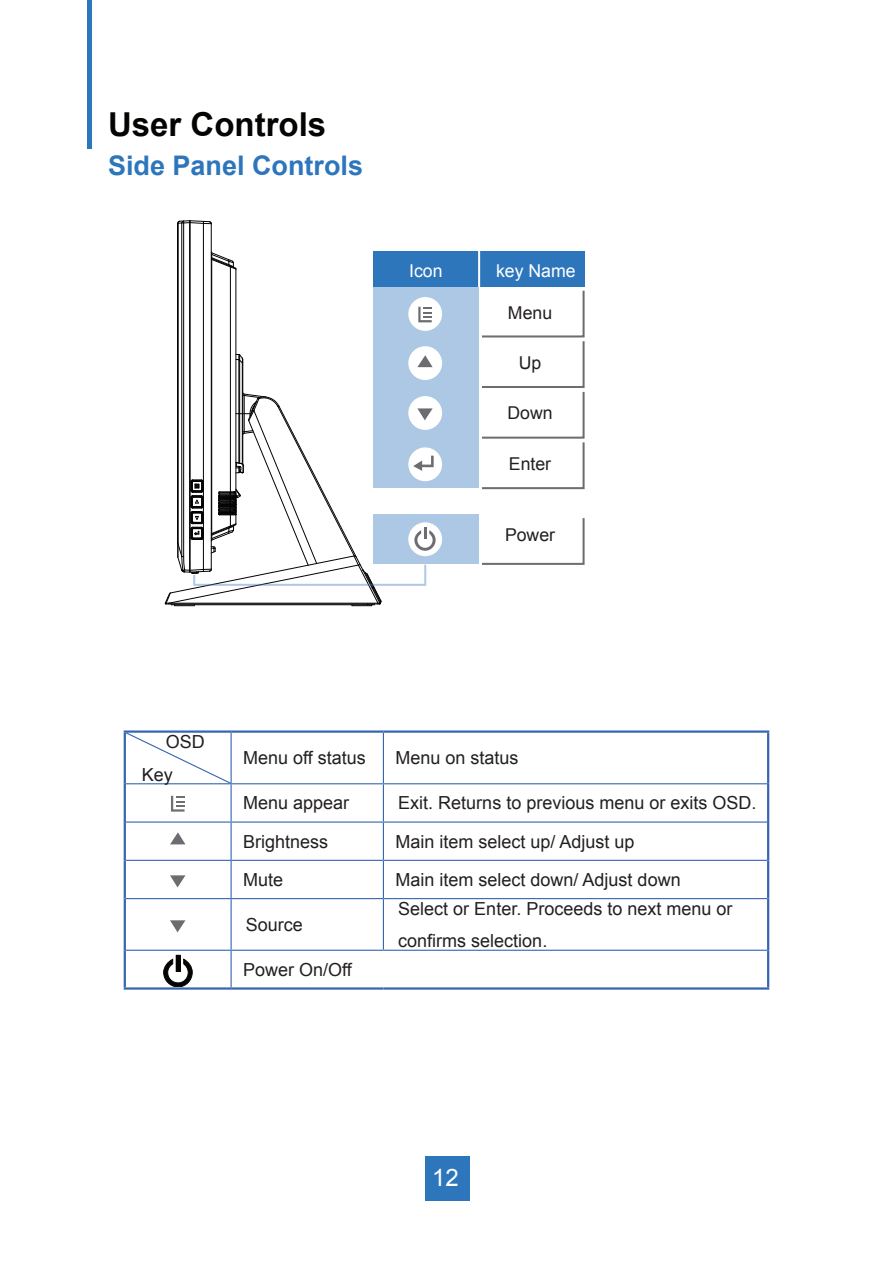
<style>
.page{position:relative;width:893px;height:1263px;background:#fff}
.page>*{position:absolute;margin:0;border:0;box-sizing:border-box;transform-origin:0 0}
.t1{font:700 33px "Arial";color:#040503}
.t2{font:700 27px "Arial";color:#2e76bc}
.t3{font:24px "Arial";color:#fff}
.t4{font:18px/32.5px "Arial";color:#231f20}
.t5{font:17.7px "Arial";color:#231f20}
.t6{font:17.7px "Arial";color:#fff}
</style>
<div class="page">
<hr style="left:87px;top:0;width:4px;height:149px;background:#2e76bc">
<div style="left:425px;top:1156px;width:45px;height:44px;background:#2e76bc"></div>
<hr style="left:243px;top:359px;width:1px;height:105px;background:#030303">
<hr style="left:242px;top:363px;width:1px;height:101px;background:#030303">
<hr style="left:239px;top:360px;width:1px;height:103px;background:#030303">
<hr style="left:236px;top:269px;width:1px;height:228px;background:#030303">
<hr style="left:230px;top:267px;width:1px;height:225px;background:#030303">
<hr style="left:211px;top:224px;width:1px;height:345px;background:#030303">
<hr style="left:203px;top:223px;width:1px;height:346px;background:#030303">
<hr style="left:190px;top:221px;width:1px;height:351px;background:#030303">
<hr style="left:189px;top:221px;width:1px;height:351px;background:#030303">
<hr style="left:183px;top:223px;width:1px;height:334px;background:#030303">
<hr style="left:182px;top:223px;width:1px;height:334px;background:#030303">
<hr style="left:178px;top:223px;width:1px;height:334px;background:#030303">
<svg style="left:177px;top:220px;width:35px;height:4px"></svg>
<svg style="left:235px;top:354px;width:8px;height:10px"></svg>
<svg style="left:211px;top:251px;width:26px;height:19px"></svg>
<div style="left:373px;top:286px;width:105px;height:202px;background:#acc8e4"></div>
<div style="left:408px;top:346px;width:34px;height:34px;background:#fff;border-radius:50%"></div>
<svg style="left:417px;top:355px;width:16px;height:12px"></svg>
<div style="left:408px;top:396px;width:34px;height:34px;background:#fff;border-radius:50%"></div>
<div style="left:408px;top:447px;width:34px;height:34px;background:#fff;border-radius:50%"></div>
<div style="left:408px;top:297px;width:34px;height:34px;background:#fff;border-radius:50%"></div>
<svg style="left:418px;top:307px;width:14px;height:15px"></svg>
<div style="left:373px;top:251px;width:211px;height:35px;background:#2e76bc"></div>
<svg style="left:482px;top:290px;width:103px;height:200px"></svg>
<hr style="left:478px;top:251px;width:2px;height:36px;background:#fff">
<div style="left:373px;top:514px;width:105px;height:49px;background:#acc8e4"></div>
<div style="left:408px;top:522px;width:34px;height:34px;background:#fff;border-radius:50%"></div>
<svg style="left:482px;top:518px;width:103px;height:47px"></svg>
<svg style="left:165px;top:392px;width:271px;height:214px"></svg>
<hr style="left:124px;top:733px;width:2px;height:51px;background:#3666b1">
<hr style="left:231px;top:730px;width:152px;height:3px;background:#3666b1">
<hr style="left:383px;top:730px;width:386px;height:3px;background:#3666b1">
<hr style="left:767px;top:733px;width:2px;height:51px;background:#3666b1">
<hr style="left:124px;top:784px;width:2px;height:38px;background:#3666b1">
<hr style="left:767px;top:784px;width:2px;height:38px;background:#3666b1">
<hr style="left:124px;top:822px;width:2px;height:38px;background:#3666b1">
<hr style="left:767px;top:822px;width:2px;height:38px;background:#3666b1">
<hr style="left:124px;top:860px;width:2px;height:39px;background:#3666b1">
<hr style="left:767px;top:860px;width:2px;height:39px;background:#3666b1">
<hr style="left:124px;top:899px;width:2px;height:51px;background:#3666b1">
<hr style="left:767px;top:899px;width:2px;height:51px;background:#3666b1">
<hr style="left:124px;top:950px;width:2px;height:37px;background:#3666b1">
<hr style="left:767px;top:950px;width:2px;height:37px;background:#3666b1">
<hr style="left:124px;top:987px;width:107px;height:3px;background:#3666b1">
<hr style="left:231px;top:987px;width:152px;height:3px;background:#3666b1">
<hr style="left:383px;top:987px;width:386px;height:3px;background:#3666b1">
<hr style="left:231px;top:733px;width:1px;height:50px;background:#3666b1">
<hr style="left:383px;top:733px;width:1px;height:50px;background:#3666b1">
<hr style="left:231px;top:783px;width:152px;height:1px;background:#3666b1">
<hr style="left:231px;top:784px;width:1px;height:37px;background:#3666b1">
<hr style="left:383px;top:783px;width:384px;height:1px;background:#3666b1">
<hr style="left:383px;top:784px;width:1px;height:37px;background:#3666b1">
<hr style="left:126px;top:821px;width:105px;height:2px;background:#3666b1">
<hr style="left:231px;top:821px;width:152px;height:2px;background:#3666b1">
<hr style="left:231px;top:823px;width:1px;height:37px;background:#3666b1">
<hr style="left:383px;top:821px;width:384px;height:2px;background:#3666b1">
<hr style="left:383px;top:823px;width:1px;height:37px;background:#3666b1">
<hr style="left:126px;top:860px;width:105px;height:1px;background:#3666b1">
<hr style="left:231px;top:860px;width:152px;height:1px;background:#3666b1">
<hr style="left:231px;top:861px;width:1px;height:37px;background:#3666b1">
<hr style="left:383px;top:860px;width:384px;height:1px;background:#3666b1">
<hr style="left:383px;top:861px;width:1px;height:37px;background:#3666b1">
<hr style="left:126px;top:898px;width:105px;height:1px;background:#3666b1">
<hr style="left:231px;top:898px;width:152px;height:1px;background:#3666b1">
<hr style="left:231px;top:899px;width:1px;height:51px;background:#3666b1">
<hr style="left:383px;top:898px;width:384px;height:1px;background:#3666b1">
<hr style="left:383px;top:899px;width:1px;height:51px;background:#3666b1">
<hr style="left:126px;top:950px;width:105px;height:1px;background:#3666b1">
<hr style="left:231px;top:950px;width:152px;height:1px;background:#3666b1">
<hr style="left:231px;top:951px;width:1px;height:36px;background:#3666b1">
<hr style="left:383px;top:950px;width:384px;height:1px;background:#3666b1">
<hr style="left:124px;top:730px;width:107px;height:3px;background:#3666b1">
<hr style="left:126px;top:783px;width:105px;height:1px;background:#3666b1">
<svg style="left:171px;top:796px;width:14px;height:16px"></svg>
<svg style="left:170px;top:832px;width:15px;height:12px"></svg>
<svg style="left:170px;top:875px;width:15px;height:12px"></svg>
<svg style="left:170px;top:920px;width:15px;height:12px"></svg>
<div style="left:176px;top:955px;width:4px;height:16px;border:1px solid #040503"></div>
<svg style="left:163px;top:959px;width:30px;height:28px"></svg>
<svg style="left:126px;top:733px;width:105px;height:50px"></svg>
<h1 class="t1" style="left:108px;top:103px;width:220px">User Controls</h1>
<h2 class="t2" style="left:108px;top:148px;width:257px">Side Panel Controls</h2>
<p class="t6" style="left:409px;top:259px;width:35px">Icon</p>
<p class="t6" style="left:496px;top:259px;width:81px">key Name</p>
<p class="t5" style="left:508px;top:301px;width:46px">Menu</p>
<p class="t5" style="left:519px;top:351px;width:24px">Up</p>
<p class="t5" style="left:507px;top:402px;width:47px">Down</p>
<p class="t5" style="left:509px;top:452px;width:44px">Enter</p>
<p class="t5" style="left:505px;top:523px;width:52px">Power</p>
<p class="t4" style="left:142px;top:726px;width:65px;text-indent:24px">OSD<br>Key</p>
<p class="t4" style="left:243px;top:742px;width:124px">Menu off status</p>
<p class="t4" style="left:396px;top:742px;width:125px">Menu on status</p>
<p class="t4" style="left:243px;top:787px;width:108px">Menu appear</p>
<p class="t4" style="left:398px;top:787px;width:360px">Exit. Returns to previous menu or exits OSD.</p>
<p class="t4" style="left:243px;top:825px;width:87px">Brightness</p>
<p class="t4" style="left:396px;top:825px;width:241px">Main item select up/ Adjust up</p>
<p class="t4" style="left:243px;top:863px;width:42px">Mute</p>
<p class="t4" style="left:396px;top:863px;width:287px">Main item select down/ Adjust down</p>
<p class="t4" style="left:246px;top:908px;width:59px">Source</p>
<p class="t4" style="left:398px;top:892px;width:336px">Select or Enter. Proceeds to next menu or confirms selection.</p>
<p class="t4" style="left:243px;top:953px;width:110px">Power On/Off</p>
<h3 class="t3" style="left:432px;top:1162px;width:28px">12</h3>
</div>
